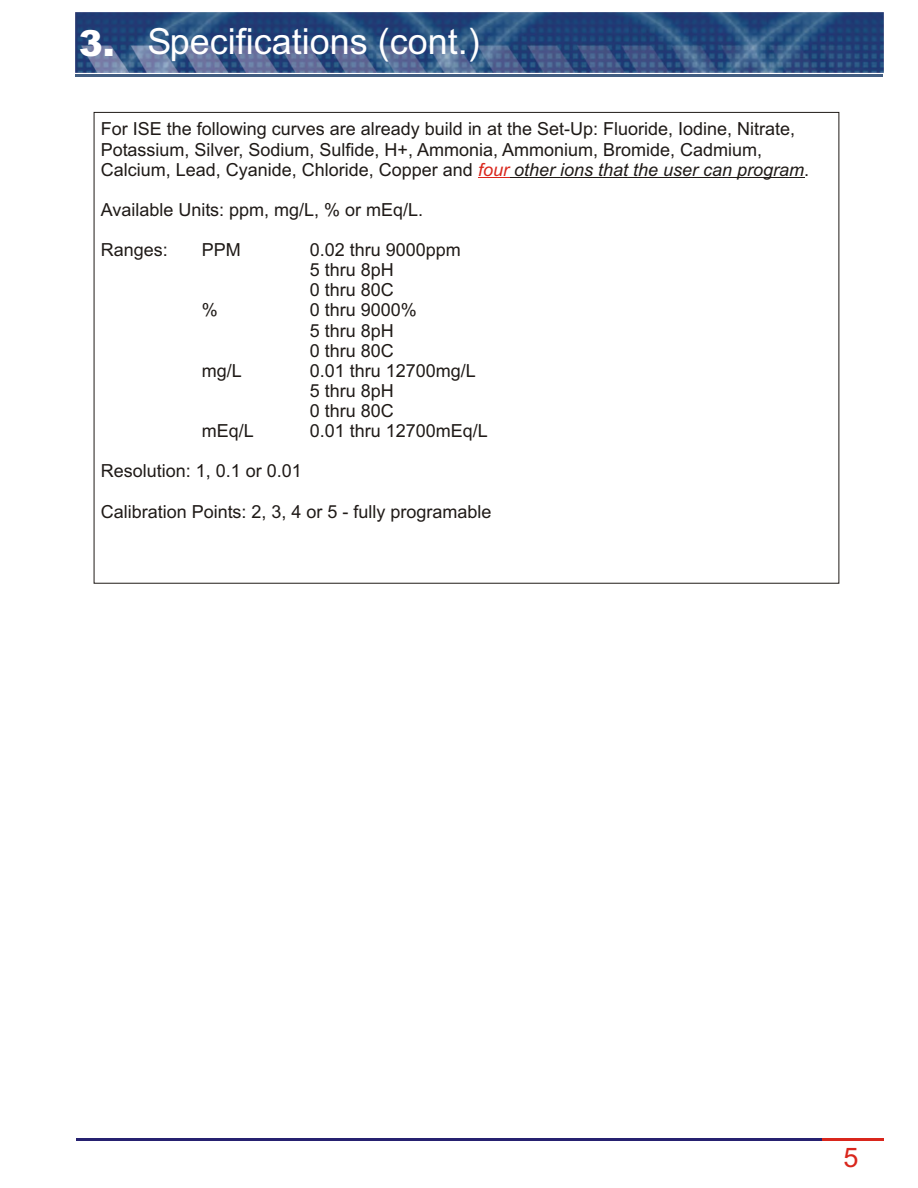
<style>
.page{position:relative;width:918px;height:1188px;background:#fff}
.page>*{position:absolute;margin:0;border:0;box-sizing:border-box;transform-origin:0 0}
.t1{font:36px "Arial";color:#fff}
.t2{font:27px "Arial";color:#d9261c}
.t3{font:18px/20.1px "Arial";color:#1f1a17}
.s1{font-weight:900}
.s2{font-style:italic;color:#d9261c}
.s3{font-style:italic}
</style>
<div class="page">
<img style="left:75px;top:12px;width:808px;height:60px">
<hr style="left:75px;top:74px;width:808px;height:2px;background:#425e82">
<hr style="left:76px;top:1138px;width:745px;height:2px;background:#262170">
<hr style="left:822px;top:1138px;width:62px;height:2px;background:#d9261c">
<hr style="left:509px;top:177px;width:295px;height:1px;background:#1f1a17">
<hr style="left:478px;top:177px;width:31px;height:1px;background:#d9261c">
<h1 class="t1" style="left:79px;top:27px;width:403px"><span class="s1">3.</span> Specifications (cont.)</h1>
<p class="t3" style="left:101px;top:121px;width:710px">For ISE the following curves are already build in at the Set-Up: Fluoride, Iodine, Nitrate,<br>Potassium, Silver, Sodium, Sulfide, H+, Ammonia, Ammonium, Bromide, Cadmium,<br>Calcium, Lead, Cyanide, Chloride, Copper and <span class="s2">four</span> <span class="s3">other ions that the user can program</span>.</p>
<p class="t3" style="left:101px;top:201px;width:324px">Available Units: ppm, mg/L, % or mEq/L.</p>
<p class="t3" style="left:101px;top:241px;width:69px">Ranges:</p>
<p class="t3" style="left:202px;top:241px;width:41px">PPM</p>
<p class="t3" style="left:310px;top:241px;width:153px">0.02 thru 9000ppm<br>5 thru 8pH<br>0 thru 80C</p>
<p class="t3" style="left:202px;top:302px;width:18px">%</p>
<p class="t3" style="left:310px;top:302px;width:109px">0 thru 9000%<br>5 thru 8pH<br>0 thru 80C</p>
<p class="t3" style="left:202px;top:362px;width:42px">mg/L</p>
<p class="t3" style="left:310px;top:362px;width:168px">0.01 thru 12700mg/L<br>5 thru 8pH<br>0 thru 80C</p>
<p class="t3" style="left:202px;top:422px;width:54px">mEq/L</p>
<p class="t3" style="left:310px;top:422px;width:180px">0.01 thru 12700mEq/L</p>
<p class="t3" style="left:101px;top:463px;width:203px">Resolution: 1, 0.1 or 0.01</p>
<p class="t3" style="left:101px;top:503px;width:392px">Calibration Points: 2, 3, 4 or 5 - fully programable</p>
<h2 class="t2" style="left:844px;top:1148px;width:17px">5</h2>
</div>
